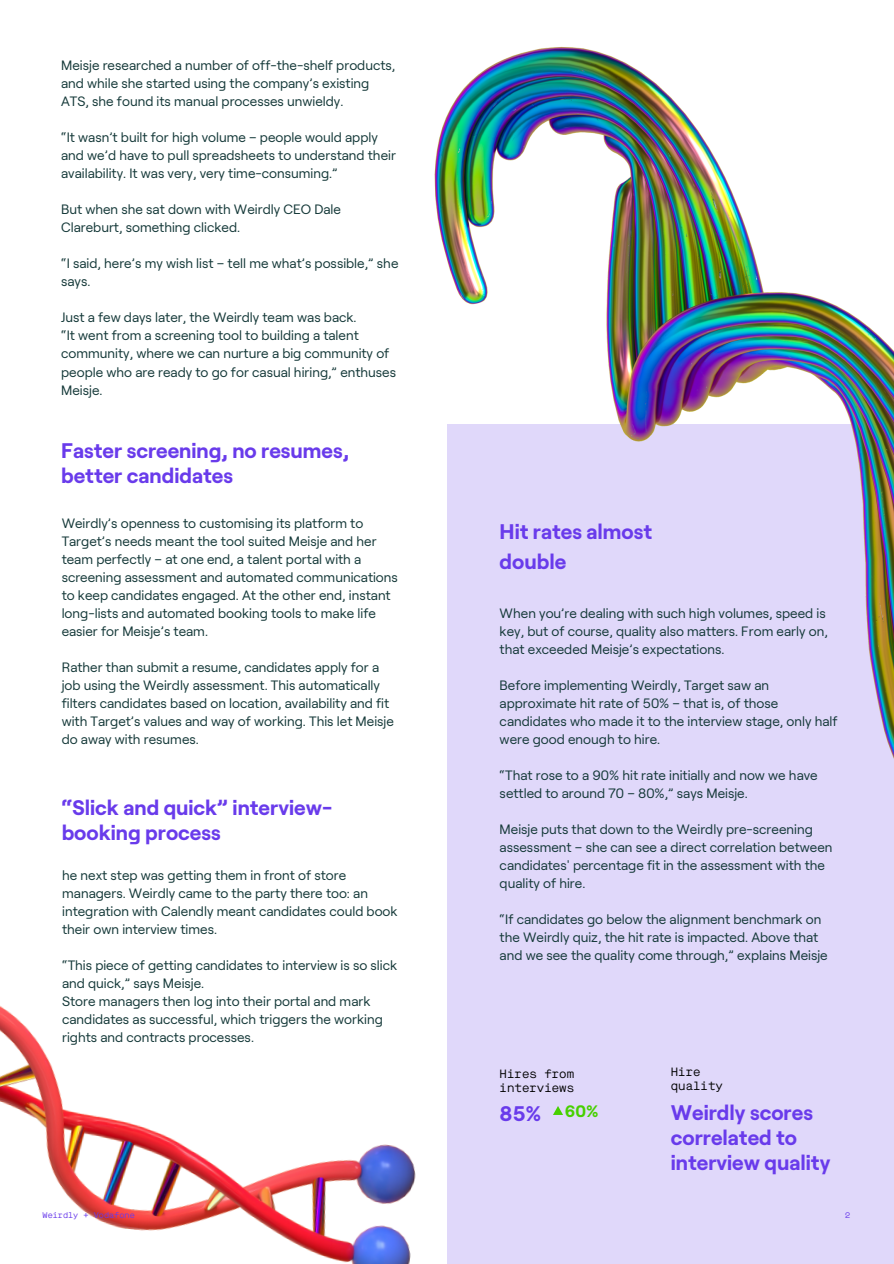
<style>
.page{position:relative;width:894px;height:1264px;background:#fff}
.page>*{position:absolute;margin:0;border:0;box-sizing:border-box;transform-origin:0 0}
.t1{font:700 21px/24.8px "Roobert";color:#693beb}
.t2{font:700 16.5px "Roobert";color:#47d000}
.t3{font:13.5px/18px "Roobert";color:#153939}
.t4{font:12px/14px "Maison Mono";color:#000}
.t5{font:8.25px "Maison Mono";color:#693beb}
</style>
<div class="page">
<div style="left:447px;top:424px;width:446px;height:839px;background:#e0d8fa"></div>
<img style="left:434px;top:46px;width:459px;height:711px">
<img style="left:0;top:753px;width:508px;height:510px">
<svg style="left:553px;top:1106px;width:10px;height:8px"></svg>
<p class="t3" style="left:61px;top:56px;width:335px">Meisje researched a number of off-the-shelf products, and while she started using the company’s existing<br>ATS, she found its manual processes unwieldy.</p>
<p class="t3" style="left:61px;top:128px;width:336px">“It wasn’t built for high volume – people would apply and we’d have to pull spreadsheets to understand their availability. It was very, very time-consuming.”</p>
<p class="t3" style="left:61px;top:200px;width:281px">But when she sat down with Weirdly CEO Dale<br>Clareburt, something clicked.</p>
<p class="t3" style="left:61px;top:254px;width:339px">“I said, here’s my wish list – tell me what’s possible,” she says.</p>
<p class="t3" style="left:61px;top:308px;width:297px">Just a few days later, the Weirdly team was back.</p>
<p class="t3" style="left:61px;top:326px;width:336px">“It went from a screening tool to building a talent community, where we can nurture a big community of people who are ready to go for casual hiring,” enthuses Meisje.</p>
<p class="t1" style="left:61px;top:438px;width:289px">Faster screening, no resumes,</p>
<p class="t1" style="left:61px;top:462px;width:173px">better candidates</p>
<p class="t3" style="left:62px;top:514px;width:337px">Weirdly’s openness to customising its platform to Target’s needs meant the tool suited Meisje and her team perfectly – at one end, a talent portal with a screening assessment and automated communications to keep candidates engaged. At the other end, instant long-lists and automated booking tools to make life easier for Meisje’s team.</p>
<p class="t3" style="left:62px;top:658px;width:334px">Rather than submit a resume, candidates apply for a job using the Weirdly assessment. This automatically filters candidates based on location, availability and fit with Target’s values and way of working. This let Meisje do away with resumes.</p>
<p class="t1" style="left:62px;top:794px;width:272px">“Slick and quick” interview&shy;booking process</p>
<p class="t3" style="left:62px;top:865px;width:337px">he next step was getting them in front of store managers. Weirdly came to the party there too: an integration with Calendly meant candidates could book their own interview times.</p>
<p class="t3" style="left:62px;top:955px;width:336px">“This piece of getting candidates to interview is so slick and quick,” says Meisje.</p>
<p class="t3" style="left:62px;top:991px;width:322px">Store managers then log into their portal and mark candidates as successful, which triggers the working rights and contracts processes.</p>
<p class="t1" style="left:499px;top:516px;width:154px;line-height:29.2px">Hit rates almost double</p>
<p class="t3" style="left:499px;top:603px;width:329px">When you’re dealing with such high volumes, speed is key, but of course, quality also matters. From early on, that exceeded Meisje’s expectations.</p>
<p class="t3" style="left:499px;top:675px;width:339px">Before implementing Weirdly, Target saw an approximate hit rate of 50% – that is, of those candidates who made it to the interview stage, only half were good enough to hire.</p>
<p class="t3" style="left:499px;top:765px;width:319px">“That rose to a 90% hit rate initially and now we have settled to around 70 – 80%,” says Meisje.</p>
<p class="t3" style="left:499px;top:819px;width:334px">Meisje puts that down to the Weirdly pre-screening assessment – she can see a direct correlation between candidates' percentage fit in the assessment with the quality of hire.</p>
<p class="t3" style="left:499px;top:909px;width:329px">“If candidates go below the alignment benchmark on the Weirdly quiz, the hit rate is impacted. Above that and we see the quality come through,” explains Meisje</p>
<p class="t4" style="left:499px;top:1066px;width:76px">Hires from</p>
<p class="t4" style="left:499px;top:1080px;width:76px">interviews</p>
<p class="t1" style="left:499px;top:1100px;width:43px">85%</p>
<p class="t2" style="left:564px;top:1100px;width:35px">60%</p>
<p class="t4" style="left:670px;top:1064px;width:54px">Hire quality</p>
<p class="t1" style="left:670px;top:1099px;width:161px">Weirdly scores correlated to interview quality</p>
<p class="t5" style="left:43px;top:1209px;width:94px">Weirdly + Vodafone</p>
<p class="t5" style="left:845px;top:1209px;width:7px">2</p>
</div>
